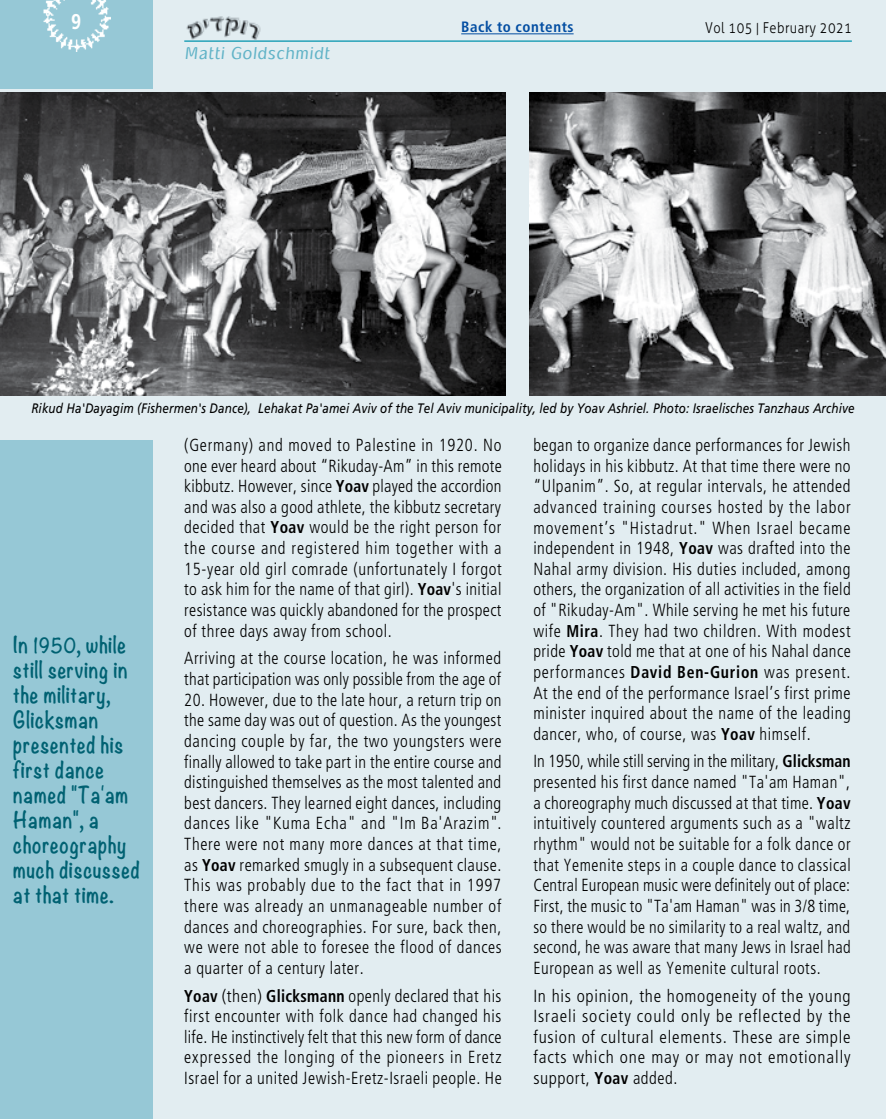
<style>
.page{position:relative;width:886px;height:1120px;background:#fff}
.page>*{position:absolute;margin:0;border:0;box-sizing:border-box;transform-origin:0 0}
.t1{font:700 21.25px "Frutiger";color:#fff;scale:.85 1}
.t2{font:700 20.88px/25px "Noteworthy";letter-spacing:.04em;color:#006172;scale:.87 1}
.t3{font:300 condensed 17.5px/20.6px "Frutiger";letter-spacing:.035em;color:#000;text-align:justify;scale:.95 1}
.t4{font:300 condensed 17.5px/20.6px "Frutiger";letter-spacing:.035em;color:#000;text-align:justify}
.t5{font:300 condensed 17.5px/20.6px "Frutiger";letter-spacing:.015em;color:#000;scale:.95 1}
.t6{font:17.5px "Typogarph";color:#61b3c7;scale:.9 1}
.t7{font:300 15px "Aller";letter-spacing:.035em;color:#000;scale:.85 1}
.t8{font:700 condensed 15px "Frutiger";letter-spacing:.035em;color:#034ea2}
.t9{font:italic 13.75px "Frutiger";letter-spacing:.01em;color:#000;scale:.85 1}
.s1{font-family:"Fb David New";font-weight:700}
.s2{font-size:18.38px}
.s3{font-weight:700;font-size:17.12px}
</style>
<div class="page">
<div style="left:0;top:0;width:886px;height:1119px;background:#e2edf1"></div>
<div style="left:0;top:0;width:152px;height:1119px;background:#96c8d6"></div>
<hr style="left:184px;top:40px;width:668px;height:2px;background:#0093ad">
<img style="left:184px;top:16px;width:78px;height:25px">
<img style="left:43px;top:0;width:68px;height:52px">
<div style="left:0;top:89px;width:248px;height:350px;background:#e2edf1"></div>
<img style="left:0;top:92px;width:505px;height:303px">
<img style="left:530px;top:92px;width:356px;height:303px">
<hr style="left:461px;top:33px;width:113px;height:1px;background:#034ea2">
<p class="t1" style="left:71px;top:9px;width:13px">9</p>
<p class="t6" style="left:184px;top:41px;width:166px">Matti Goldschmidt</p>
<p class="t8" style="left:461px;top:18px;width:114px">Back to contents</p>
<p class="t7" style="left:705px;top:19px;width:174px">Vol 105 <span class="s1">|</span> February 2021</p>
<p class="t9" style="left:31px;top:400px;width:970px">Rikud Ha'Dayagim (Fishermen's Dance), Lehakat Pa'amei Aviv of the Tel Aviv municipality, led by Yoav Ashriel. Photo: Israelisches Tanzhaus Archive</p>
<p class="t2" style="left:13px;top:632px;width:147px">In <span class="s2">1950</span>, while still serving in the military,<br>Glicksman presented his first dance named "Ta'am<br>Haman", a choreography much discussed at that time.</p>
<p class="t3" style="left:184px;top:435px;width:336px">(Germany) and moved to Palestine in 1920. No one ever heard about “Rikuday-Am” in this remote kibbutz. However, since <span class="s3">Yoav</span> played the accordion and was also a good athlete, the kibbutz secretary decided that <span class="s3">Yoav</span> would be the right person for the course and registered him together with a 15-year old girl comrade (unfortunately I forgot to ask him for the name of that girl). <span class="s3">Yoav</span>'s initial resistance was quickly abandoned for the prospect of three days away from school.</p>
<p class="t5" style="left:184px;top:648px;width:335px">Arriving at the course location, he was informed that participation was only possible from the age of</p>
<p class="t3" style="left:184px;top:689px;width:336px">20. However, due to the late hour, a return trip on the same day was out of question. As the youngest dancing couple by far, the two youngsters were finally allowed to take part in the entire course and distinguished themselves as the most talented and best dancers. They learned eight dances, including dances like "Kuma Echa" and "Im Ba'Arazim".<br>There were not many more dances at that time, as <span class="s3">Yoav</span> remarked smugly in a subsequent clause.<br>This was probably due to the fact that in 1997 there was already an unmanageable number of dances and choreographies. For sure, back then, we were not able to foresee the flood of dances a quarter of a century later.</p>
<p class="t4" style="left:184px;top:985px;width:319px"><span class="s3">Yoav</span> (then) <span class="s3">Glicksmann</span> openly declared that his first encounter with folk dance had changed his life. He instinctively felt that this new form of dance expressed the longing of the pioneers in Eretz Israel for a united Jewish-Eretz-Israeli people. He</p>
<p class="t3" style="left:533px;top:435px;width:336px">began to organize dance performances for Jewish holidays in his kibbutz. At that time there were no “Ulpanim”. So, at regular intervals, he attended advanced training courses hosted by the labor movement’s "Histadrut." When Israel became independent in 1948, <span class="s3">Yoav</span> was drafted into the Nahal army division. His duties included, among others, the organization of all activities in the field of "Rikuday-Am". While serving he met his future wife <span class="s3">Mira</span>. They had two children. With modest pride <span class="s3">Yoav</span> told me that at one of his Nahal dance performances <span class="s3">David Ben-Gurion</span> was present.<br>At the end of the performance Israel’s first prime minister inquired about the name of the leading dancer, who, of course, was <span class="s3">Yoav</span> himself.</p>
<p class="t3" style="left:533px;top:751px;width:336px">In 1950, while still serving in the military, <span class="s3">Glicksman </span>presented his first dance named "Ta'am Haman", a choreography much discussed at that time. <span class="s3">Yoav </span>intuitively countered arguments such as a "waltz rhythm" would not be suitable for a folk dance or that Yemenite steps in a couple dance to classical Central European music were definitely out of place:<br>First, the music to "Ta'am Haman" was in 3/8 time, so there would be no similarity to a real waltz, and second, he was aware that many Jews in Israel had European as well as Yemenite cultural roots.</p>
<p class="t4" style="left:533px;top:985px;width:319px">In his opinion, the homogeneity of the young Israeli society could only be reflected by the fusion of cultural elements. These are simple facts which one may or may not emotionally support, <span class="s3">Yoav</span> added.</p>
</div>
